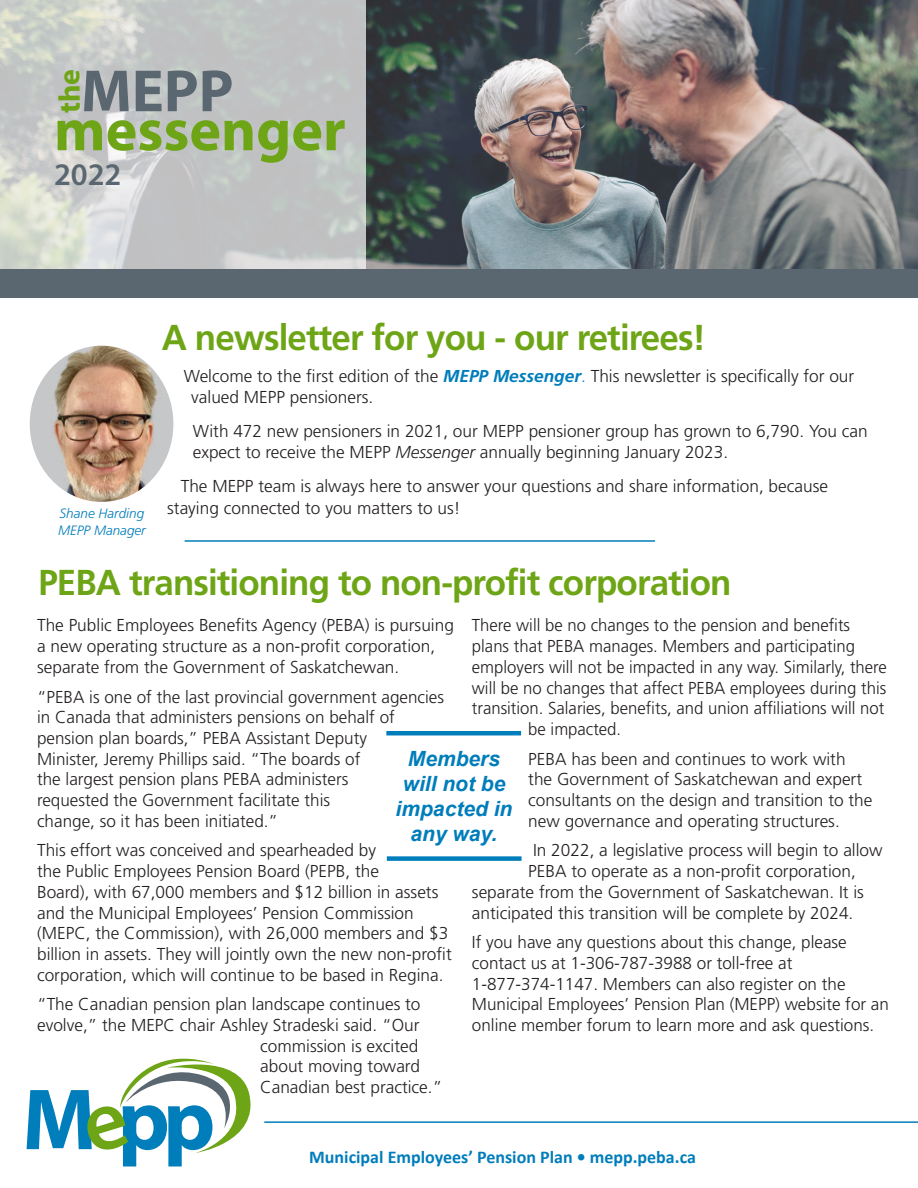
<style>
.page{position:relative;width:918px;height:1188px;background:#fff}
.page>*{position:absolute;margin:0;border:0;box-sizing:border-box;transform-origin:0 0}
.Body_Text{font:700 60px "Myriad Pro";color:#6ea516}
.Body_Text-2{font:700 60px "Myriad Pro";color:#5a6670}
.t1{font:700 36px "Frutiger LT Std";letter-spacing:-.025em;color:#6ea516}
.Body_Text-3{font:600 31.5px "Myriad Pro";color:#5a6670}
.Body_Text-4{font:700 30px "Myriad Pro";color:#6ea516}
.Body_Text-5{font:italic 700 21px/25.2px "Arial";color:#007dbb;text-align:center}
.t2{font:700 18px "Calibri";color:#007dbb}
.Body_Text-6{font:300 17.25px/20.7px "Frutiger LT Std";color:#231f20}
.Body_Text-7{font:italic 300 13.5px/16.2px "Frutiger LT Std";color:#007dbb}
.s1{font-weight:700;font-style:italic;color:#007dbb}
.s2{color:#007dbb}
.s3{font-style:italic}
</style>
<div class="page">
<hr style="left:264px;top:1121px;width:654px;height:2px;background:#007dbb">
<svg style="left:27px;top:1058px;width:224px;height:109px"></svg>
<hr style="left:185px;top:540px;width:470px;height:2px;background:#007dbb">
<img style="left:30px;top:346px;width:143px;height:156px">
<hr style="left:386px;top:731px;width:135px;height:4px;background:#007dbb">
<div style="left:387px;top:856px;width:135px;height:5px;background:#007dbb"></div>
<img style="left:366px;top:0;width:552px;height:269px">
<svg style="left:0;top:0;width:366px;height:269px;background:#c7cac8"></svg>
<div style="left:0;top:269px;width:918px;height:29px;background:#5a6670"></div>
<p class="Body_Text-4" style="left:50px;top:113px;width:46px;rotate:-90deg">the</p>
<p class="Body_Text-2" style="left:81px;top:52px;width:154px">MEPP</p>
<p class="Body_Text" style="left:54px;top:91px;width:293px">messenger</p>
<p class="Body_Text-3" style="left:54px;top:154px;width:69px">2022</p>
<p class="Body_Text-7" style="left:58px;top:506px;width:89px">Shane Harding<br>MEPP Manager</p>
<p class="t1" style="left:162px;top:317px;width:546px">A newsletter for you - our retirees!</p>
<p class="Body_Text-6" style="left:191px;top:366px;width:665px;text-indent:-8px">Welcome to the first edition of the <span class="s1">MEPP Messenger</span><span class="s2">.</span> This newsletter is specifically for our valued MEPP pensioners.</p>
<p class="Body_Text-6" style="left:193px;top:421px;width:677px">With 472 new pensioners in 2021, our MEPP pensioner group has grown to 6,790. You can expect to receive the MEPP <span class="s3">Messenger</span> annually beginning January 2023.</p>
<p class="Body_Text-6" style="left:167px;top:476px;width:662px;line-height:21.6px;text-indent:14px">The MEPP team is always here to answer your questions and share information, because staying connected to you matters to us!</p>
<p class="t1" style="left:38px;top:561px;width:695px">PEBA transitioning to non-profit corporation</p>
<p class="Body_Text-6" style="left:37px;top:615px;width:418px">The Public Employees Benefits Agency (PEBA) is pursuing a new operating structure as a non-profit corporation, separate from the Government of Saskatchewan.</p>
<p class="Body_Text-6" style="left:37px;top:687px;width:409px">“PEBA is one of the last provincial government agencies in Canada that administers pensions on behalf of pension plan boards,” PEBA Assistant Deputy<br>Minister, Jeremy Phillips said. “The boards of<br>the largest pension plans PEBA administers<br>requested the Government facilitate this<br>change, so it has been initiated.”</p>
<p class="Body_Text-6" style="left:37px;top:840px;width:416px">This effort was conceived and spearheaded by<br>the Public Employees Pension Board (PEPB, the<br>Board), with 67,000 members and $12 billion in assets and the Municipal Employees’ Pension Commission (MEPC, the Commission), with 26,000 members and $3 billion in assets. They will jointly own the new non-profit corporation, which will continue to be based in Regina.</p>
<p class="Body_Text-6" style="left:37px;top:994px;width:385px">“The Canadian pension plan landscape continues to</p>
<p class="Body_Text-6" style="left:37px;top:1015px;width:384px">evolve,” the MEPC chair Ashley Stradeski said. “Our</p>
<p class="Body_Text-6" style="left:260px;top:1036px;width:160px">commission is excited</p>
<p class="Body_Text-6" style="left:260px;top:1056px;width:161px">about moving toward</p>
<p class="Body_Text-6" style="left:260px;top:1077px;width:184px">Canadian best practice.”</p>
<p class="Body_Text-6" style="left:472px;top:615px;width:380px">There will be no changes to the pension and benefits</p>
<p class="Body_Text-6" style="left:472px;top:636px;width:385px">plans that PEBA manages. Members and participating</p>
<p class="Body_Text-6" style="left:472px;top:657px;width:416px">employers will not be impacted in any way. Similarly, there</p>
<p class="Body_Text-6" style="left:472px;top:678px;width:416px">will be no changes that affect PEBA employees during this</p>
<p class="Body_Text-6" style="left:472px;top:698px;width:414px">transition. Salaries, benefits, and union affiliations will not</p>
<p class="Body_Text-6" style="left:528px;top:719px;width:94px">be impacted.</p>
<p class="Body_Text-6" style="left:528px;top:749px;width:346px">PEBA has been and continues to work with the Government of Saskatchewan and expert consultants on the design and transition to the new governance and operating structures.</p>
<p class="Body_Text-6" style="left:533px;top:840px;width:351px">In 2022, a legislative process will begin to allow</p>
<p class="Body_Text-6" style="left:528px;top:861px;width:329px">PEBA to operate as a non-profit corporation,</p>
<p class="Body_Text-6" style="left:472px;top:882px;width:393px">separate from the Government of Saskatchewan. It is</p>
<p class="Body_Text-6" style="left:472px;top:903px;width:383px">anticipated this transition will be complete by 2024.</p>
<p class="Body_Text-6" style="left:472px;top:932px;width:418px">If you have any questions about this change, please contact us at 1-306-787-3988 or toll-free at 1-877-374-1147. Members can also register on the Municipal Employees’ Pension Plan (MEPP) website for an online member forum to learn more and ask questions.</p>
<p class="Body_Text-5" style="left:396px;top:746px;width:118px">Members will not be impacted in any way.</p>
<p class="t2" style="left:309px;top:1144px;width:388px">Municipal Employees’ Pension Plan • mepp.peba.ca</p>
</div>
